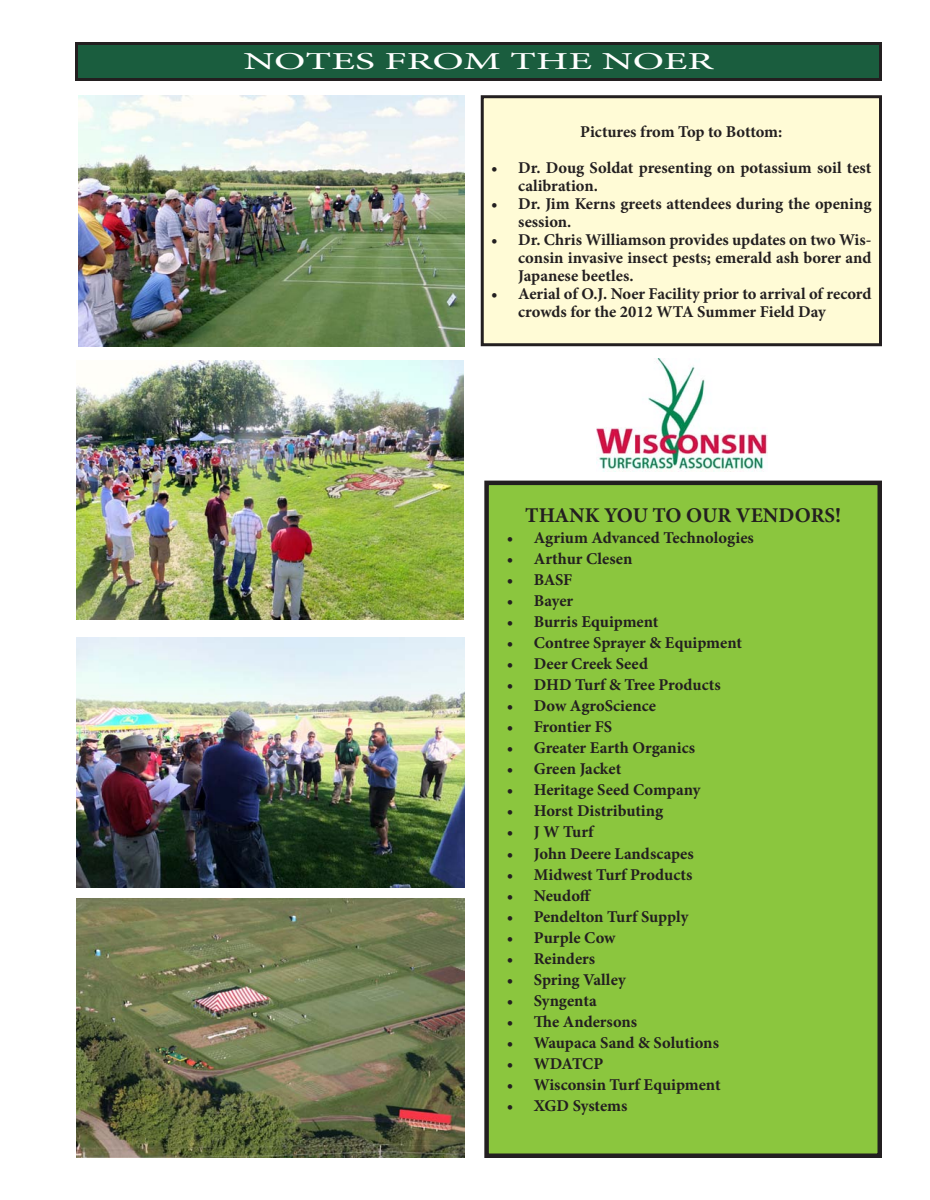
<style>
.page{position:relative;width:930px;height:1200px;background:#fff}
.page>*{position:absolute;margin:0;border:0;box-sizing:border-box;transform-origin:0 0}
.t1{font:24.3px "Minion Pro";letter-spacing:-.005em;color:#fff;scale:1.72 1}
.t2{font:700 21px "Minion Pro";color:#231f20}
.t3{font:700 16.5px/18px "Minion Pro";color:#231f20}
</style>
<div class="page">
<div style="left:76px;top:44px;width:804px;height:36px;background:#1a5d3e"></div>
<div style="left:75px;top:42px;width:807px;height:39px;border:3px solid #231f20"></div>
<img style="left:78px;top:95px;width:387px;height:251px">
<img style="left:76px;top:360px;width:387px;height:260px">
<img style="left:76px;top:899px;width:389px;height:259px">
<img style="left:76px;top:637px;width:389px;height:250px">
<div style="left:482px;top:97px;width:398px;height:248px;background:#fffbd6"></div>
<div style="left:481px;top:95px;width:401px;height:251px;border:3px solid #231f20"></div>
<div style="left:487px;top:483px;width:393px;height:673px;background:#8bc63e"></div>
<div style="left:484px;top:481px;width:398px;height:677px;border:4px solid #231f20"></div>
<img style="left:596px;top:358px;width:172px;height:113px">
<h1 class="t1" style="left:243px;top:45px;width:275px">NOTES FROM THE NOER</h1>
<p class="t3" style="left:580px;top:122px;width:204px">Pictures from Top to Bottom:</p>
<p class="t3" style="left:518px;top:158px;width:355px;text-indent:-27px">• Dr. Doug Soldat presenting on potassium soil test calibration.</p>
<p class="t3" style="left:518px;top:194px;width:355px;text-indent:-27px">• Dr. Jim Kerns greets attendees during the opening session.</p>
<p class="t3" style="left:518px;top:230px;width:355px;text-align:justify;text-indent:-27px">• Dr. Chris Williamson provides updates on two Wis&shy;consin invasive insect pests; emerald ash borer and Japanese beetles.</p>
<p class="t3" style="left:518px;top:284px;width:355px;text-indent:-27px">• Aerial of O.J. Noer Facility prior to arrival of record crowds for the 2012 WTA Summer Field Day</p>
<p class="t2" style="left:525px;top:501px;width:317px">THANK YOU TO OUR VENDORS!</p>
<p class="t3" style="left:507px;top:529px;width:249px">• Agrium Advanced Technologies</p>
<p class="t3" style="left:507px;top:550px;width:127px">• Arthur Clesen</p>
<p class="t3" style="left:507px;top:571px;width:67px">• BASF</p>
<p class="t3" style="left:507px;top:592px;width:68px">• Bayer</p>
<p class="t3" style="left:507px;top:613px;width:153px">• Burris Equipment</p>
<p class="t3" style="left:507px;top:634px;width:237px">• Contree Sprayer &amp; Equipment</p>
<p class="t3" style="left:507px;top:655px;width:143px">• Deer Creek Seed</p>
<p class="t3" style="left:507px;top:676px;width:215px">• DHD Turf &amp; Tree Products</p>
<p class="t3" style="left:507px;top:697px;width:151px">• Dow AgroScience</p>
<p class="t3" style="left:507px;top:718px;width:107px">• Frontier FS</p>
<p class="t3" style="left:507px;top:739px;width:190px">• Greater Earth Organics</p>
<p class="t3" style="left:507px;top:760px;width:116px">• Green Jacket</p>
<p class="t3" style="left:507px;top:781px;width:195px">• Heritage Seed Company</p>
<p class="t3" style="left:507px;top:802px;width:158px">• Horst Distributing</p>
<p class="t3" style="left:507px;top:823px;width:88px">• J W Turf</p>
<p class="t3" style="left:507px;top:844px;width:188px">• John Deere Landscapes</p>
<p class="t3" style="left:507px;top:865px;width:187px">• Midwest Turf Products</p>
<p class="t3" style="left:507px;top:886px;width:86px">• Neudoff</p>
<p class="t3" style="left:507px;top:907px;width:183px">• Pendelton Turf Supply</p>
<p class="t3" style="left:507px;top:928px;width:110px">• Purple Cow</p>
<p class="t3" style="left:507px;top:949px;width:90px">• Reinders</p>
<p class="t3" style="left:507px;top:970px;width:120px">• Spring Valley</p>
<p class="t3" style="left:507px;top:991px;width:91px">• Syngenta</p>
<p class="t3" style="left:507px;top:1012px;width:132px">• The Andersons</p>
<p class="t3" style="left:507px;top:1033px;width:214px">• Waupaca Sand &amp; Solutions</p>
<p class="t3" style="left:507px;top:1054px;width:98px">• WDATCP</p>
<p class="t3" style="left:507px;top:1075px;width:215px">• Wisconsin Turf Equipment</p>
<p class="t3" style="left:507px;top:1096px;width:122px">• XGD Systems</p>
</div>
